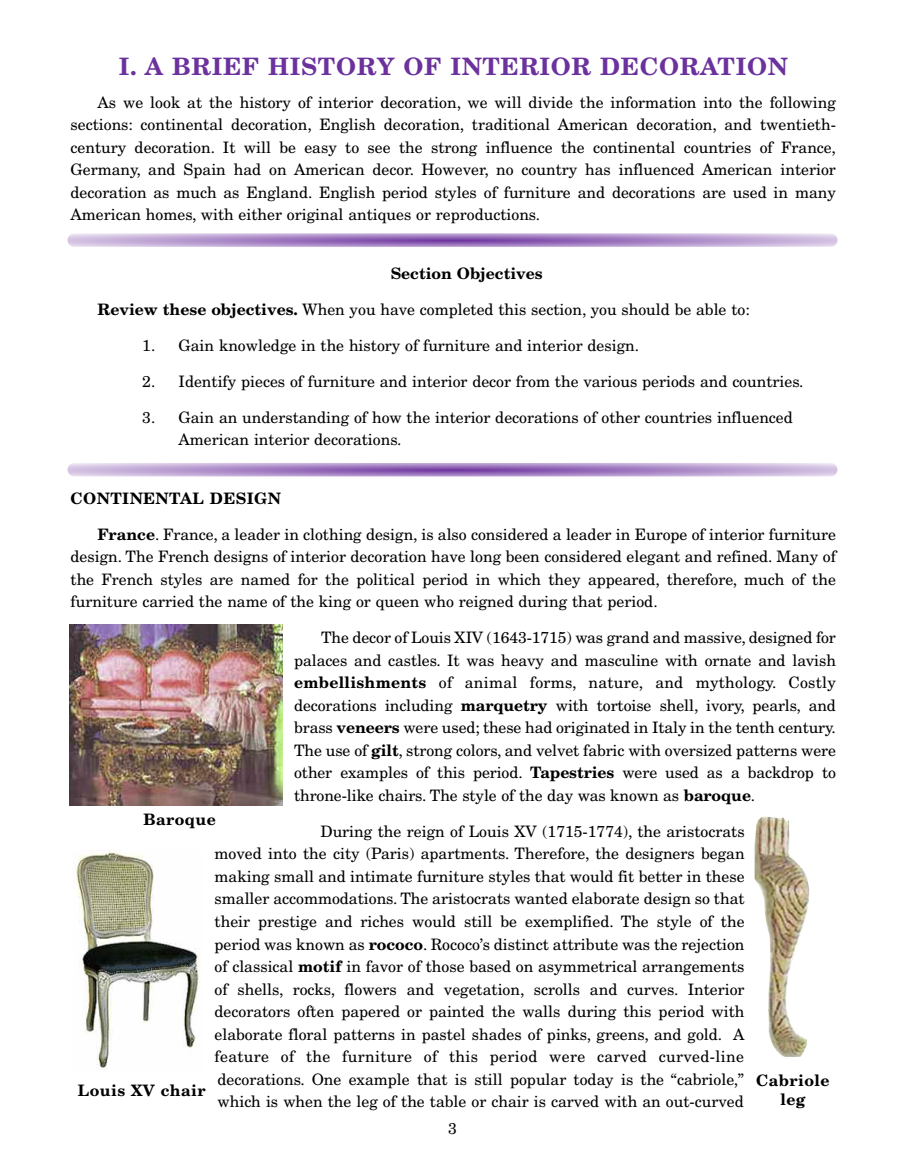
<style>
.page{position:relative;width:905px;height:1175px;background:#fff}
.page>*{position:absolute;margin:0;border:0;box-sizing:border-box;transform-origin:0 0}
.t1{font:700 24px "New Century Schlbk";letter-spacing:.03em;color:#6b319d}
.t2{font:15.75px/22.5px "New Century Schlbk";color:#000;text-align:justify}
.t3{font:700 15.75px/18.9px "New Century Schlbk";letter-spacing:.03em;color:#000;text-align:center}
.t4{font:700 15.75px "New Century Schlbk";color:#000}
.s1{font-weight:700}
</style>
<div class="page">
<svg style="left:68px;top:233px;width:769px;height:14px;background:#b79acf"></svg>
<svg style="left:68px;top:463px;width:769px;height:13px;background:#b395cc"></svg>
<img style="left:69px;top:624px;width:213px;height:182px">
<img style="left:754px;top:816px;width:55px;height:241px">
<img style="left:75px;top:850px;width:125px;height:220px">
<h1 class="t1" style="left:119px;top:52px;width:670px">I. A BRIEF HISTORY OF INTERIOR DECORATION</h1>
<p class="t2" style="left:71px;top:91px;width:767px;text-indent:27px">As we look at the history of interior decoration, we will divide the information into the following sections: continental decoration, English decoration, traditional American decoration, and twentieth&shy;century decoration. It will be easy to see the strong influence the continental countries of France, Germany, and Spain had on American decor. However, no country has influenced American interior decoration as much as England. English period styles of furniture and decorations are used in many American homes, with either original antiques or reproductions.</p>
<p class="t4" style="left:391px;top:264px;width:153px">Section Objectives</p>
<p class="t2" style="left:98px;top:298px;width:653px"><span class="s1">Review these objectives.</span> When you have completed this section, you should be able to:</p>
<p class="t2" style="left:142px;top:334px;width:498px">1. Gain knowledge in the history of furniture and interior design.</p>
<p class="t2" style="left:142px;top:370px;width:663px">2. Identify pieces of furniture and interior decor from the various periods and countries.</p>
<p class="t2" style="left:179px;top:406px;width:615px;text-indent:-36px">3. Gain an understanding of how the interior decorations of other countries influenced<br>American interior decorations.</p>
<p class="t3" style="left:71px;top:489px;width:212px">CONTINENTAL DESIGN</p>
<p class="t2" style="left:71px;top:523px;width:767px;text-indent:27px"><span class="s1">France</span>. France, a leader in clothing design, is also considered a leader in Europe of interior furniture design. The French designs of interior decoration have long been considered elegant and refined. Many of the French styles are named for the political period in which they appeared, therefore, much of the furniture carried the name of the king or queen who reigned during that period.</p>
<p class="t2" style="left:294px;top:626px;width:543px;text-indent:27px">The decor of Louis XIV (1643-1715) was grand and massive, designed for palaces and castles. It was heavy and masculine with ornate and lavish <span class="s1">embellishments</span> of animal forms, nature, and mythology. Costly decorations including <span class="s1">marquetry</span> with tortoise shell, ivory, pearls, and brass <span class="s1">veneers</span> were used; these had originated in Italy in the tenth century.<br>The use of <span class="s1">gilt</span>, strong colors, and velvet fabric with oversized patterns were other examples of this period. <span class="s1">Tapestries</span> were used as a backdrop to throne-like chairs. The style of the day was known as <span class="s1">baroque</span>.</p>
<p class="t2" style="left:214px;top:820px;width:531px;text-indent:106px">During the reign of Louis XV (1715-1774), the aristocrats moved into the city (Paris) apartments. Therefore, the designers began making small and intimate furniture styles that would fit better in these smaller accommodations. The aristocrats wanted elaborate design so that their prestige and riches would still be exemplified. The style of the period was known as <span class="s1">rococo</span>. Rococo’s distinct attribute was the rejection of classical <span class="s1">motif</span> in favor of those based on asymmetrical arrangements of shells, rocks, flowers and vegetation, scrolls and curves. Interior decorators often papered or painted the walls during this period with elaborate floral patterns in pastel shades of pinks, greens, and gold. A feature of the furniture of this period were carved curved-line decorations. One example that is still popular today is the “cabriole,” which is when the leg of the table or chair is carved with an out-curved</p>
<p class="t3" style="left:143px;top:810px;width:74px">Baroque</p>
<p class="t3" style="left:756px;top:1071px;width:75px">Cabriole leg</p>
<p class="t3" style="left:78px;top:1081px;width:129px">Louis XV chair</p>
<p class="t2" style="left:448px;top:1117px;width:10px">3</p>
</div>
